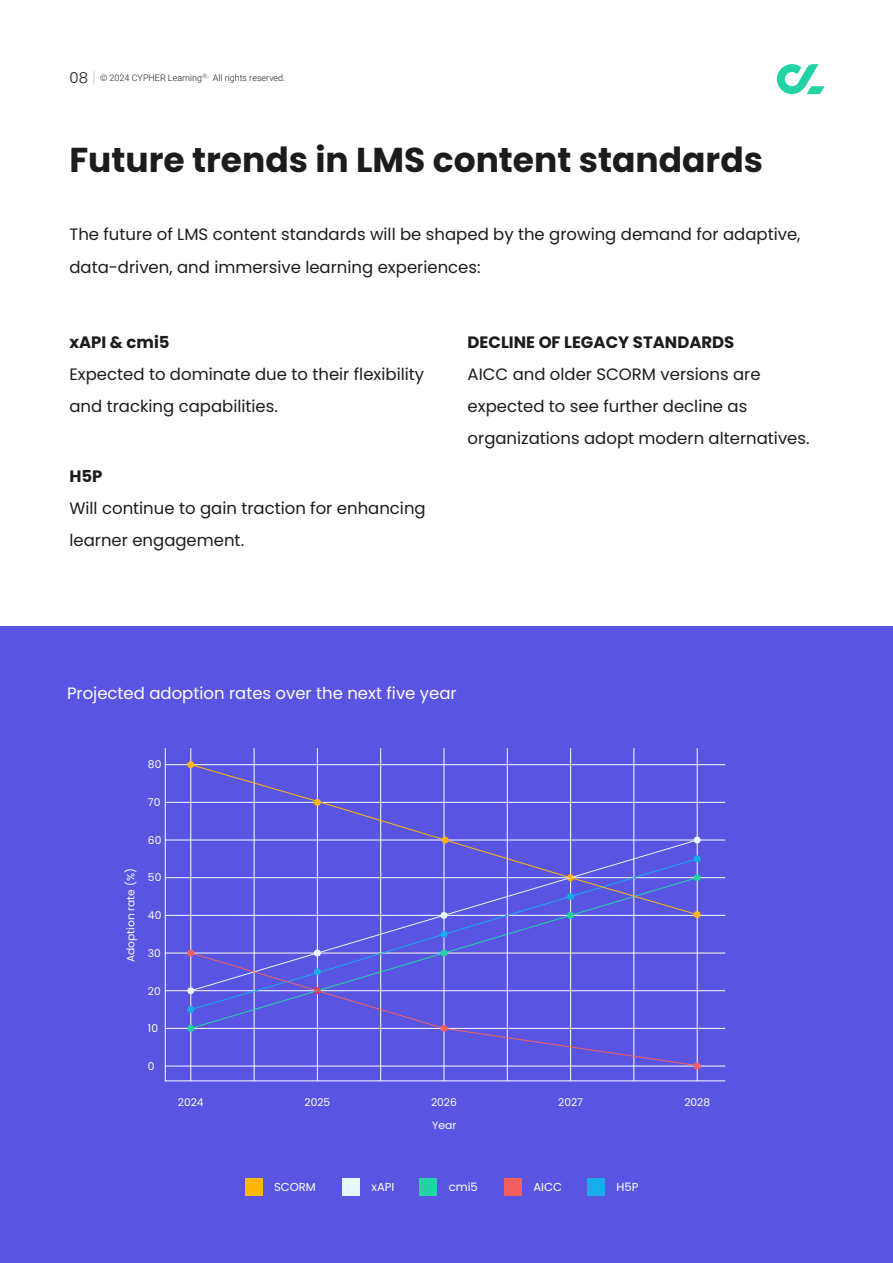
<style>
.page{position:relative;width:893px;height:1263px;background:#fff}
.page>*{position:absolute;margin:0;border:0;box-sizing:border-box;transform-origin:0 0}
.t1{font:700 34.5px "Poppins";color:#1c1c1c}
.t2{font:16.5px/32.1px "Poppins";color:#1c1c1c}
.t3{font:16.5px "Poppins";color:#fff}
.t4{font:700 16.5px "Poppins";color:#1c1c1c}
.t5{font:11.55px "Poppins";color:#fff}
.t6{font:10.65px "Poppins";color:#fff}
.t7{font:300 9px "Roboto";color:#1c1c1c}
.s1{font-family:"Poppins";font-size:15px}
.s2{font-family:"Poppins";font-size:15px;color:rgb(28 28 28/.2)}
</style>
<div class="page">
<div style="left:0;top:627px;width:893px;height:636px;background:#5955e2"></div>
<svg style="left:164px;top:748px;width:562px;height:334px"></svg>
<hr style="left:191px;top:748px;width:1px;height:333px;background:#fff">
<hr style="left:254px;top:748px;width:1px;height:333px;background:#fff">
<hr style="left:317px;top:748px;width:1px;height:333px;background:#fff">
<hr style="left:380px;top:748px;width:1px;height:333px;background:#fff">
<hr style="left:444px;top:748px;width:1px;height:333px;background:#fff">
<hr style="left:507px;top:748px;width:1px;height:333px;background:#fff">
<hr style="left:570px;top:748px;width:1px;height:333px;background:#fff">
<hr style="left:634px;top:748px;width:1px;height:333px;background:#fff">
<hr style="left:697px;top:748px;width:1px;height:333px;background:#fff">
<hr style="left:165px;top:764px;width:560px;height:1px;background:#fff">
<hr style="left:165px;top:802px;width:560px;height:1px;background:#fff">
<hr style="left:165px;top:840px;width:560px;height:1px;background:#fff">
<hr style="left:165px;top:877px;width:560px;height:1px;background:#fff">
<hr style="left:165px;top:915px;width:560px;height:1px;background:#fff">
<hr style="left:165px;top:953px;width:560px;height:1px;background:#fff">
<hr style="left:165px;top:990px;width:560px;height:1px;background:#fff">
<hr style="left:165px;top:1028px;width:560px;height:1px;background:#fff">
<hr style="left:165px;top:1066px;width:560px;height:1px;background:#fff">
<div style="left:187px;top:761px;width:7px;height:7px;background:#fcb707;border-radius:50%"></div>
<div style="left:694px;top:911px;width:7px;height:7px;background:#fcb707;border-radius:50%"></div>
<div style="left:694px;top:874px;width:7px;height:7px;background:#22d3a5;border-radius:50%"></div>
<div style="left:187px;top:1025px;width:7px;height:7px;background:#22d3a5;border-radius:50%"></div>
<div style="left:187px;top:987px;width:7px;height:7px;background:#e5f8ff;border-radius:50%"></div>
<div style="left:694px;top:836px;width:7px;height:7px;background:#e5f8ff;border-radius:50%"></div>
<div style="left:694px;top:855px;width:7px;height:7px;background:#18ade8;border-radius:50%"></div>
<div style="left:187px;top:1006px;width:7px;height:7px;background:#18ade8;border-radius:50%"></div>
<div style="left:694px;top:1062px;width:7px;height:7px;background:#f46060;border-radius:50%"></div>
<div style="left:187px;top:949px;width:7px;height:7px;background:#f46060;border-radius:50%"></div>
<svg style="left:190px;top:916px;width:508px;height:36px"></svg>
<svg style="left:190px;top:763px;width:508px;height:153px"></svg>
<svg style="left:190px;top:952px;width:512px;height:115px"></svg>
<div style="left:245px;top:1178px;width:17px;height:18px;background:#fcb707"></div>
<div style="left:342px;top:1178px;width:18px;height:18px;background:#e5f8ff"></div>
<div style="left:419px;top:1178px;width:18px;height:18px;background:#22d3a5"></div>
<div style="left:504px;top:1178px;width:18px;height:18px;background:#f46060"></div>
<div style="left:587px;top:1178px;width:18px;height:18px;background:#18ade8"></div>
<svg style="left:777px;top:64px;width:48px;height:30px"></svg>
<p class="t7" style="left:70px;top:71px;width:217px"><span class="s1">08</span> <span class="s2">|</span> © 2024 CYPHER Learning<sup>Ⓡ.</sup> All rights reserved.</p>
<h1 class="t1" style="left:69px;top:140px;width:695px">Future trends in LMS content standards</h1>
<p class="t2" style="left:69px;top:219px;width:733px">The future of LMS content standards will be shaped by the growing demand for adaptive, data-driven, and immersive learning experiences:</p>
<p class="t4" style="left:69px;top:332px;width:102px">xAPI &amp; cmi5</p>
<p class="t2" style="left:69px;top:358px;width:356px">Expected to dominate due to their flexibility and tracking capabilities.</p>
<p class="t4" style="left:69px;top:467px;width:35px">H5P</p>
<p class="t2" style="left:69px;top:492px;width:358px">Will continue to gain traction for enhancing learner engagement.</p>
<p class="t4" style="left:468px;top:332px;width:268px">DECLINE OF LEGACY STANDARDS</p>
<p class="t2" style="left:468px;top:358px;width:343px">AICC and older SCORM versions are expected to see further decline as organizations adopt modern alternatives.</p>
<p class="t3" style="left:67px;top:684px;width:391px">Projected adoption rates over the next five year</p>
<p class="t6" style="left:124px;top:962px;width:95px;rotate:-90deg">Adoption rate (%)</p>
<p class="t6" style="left:148px;top:758px;width:15px">80</p>
<p class="t6" style="left:148px;top:796px;width:14px">70</p>
<p class="t6" style="left:148px;top:834px;width:15px">60</p>
<p class="t6" style="left:148px;top:871px;width:15px">50</p>
<p class="t6" style="left:148px;top:909px;width:15px">40</p>
<p class="t6" style="left:148px;top:947px;width:15px">30</p>
<p class="t6" style="left:148px;top:985px;width:14px">20</p>
<p class="t6" style="left:148px;top:1022px;width:12px">10</p>
<p class="t6" style="left:148px;top:1060px;width:8px">0</p>
<p class="t6" style="left:178px;top:1096px;width:27px">2024</p>
<p class="t6" style="left:305px;top:1096px;width:27px">2025</p>
<p class="t6" style="left:431px;top:1096px;width:27px">2026</p>
<p class="t6" style="left:558px;top:1096px;width:26px">2027</p>
<p class="t6" style="left:684px;top:1096px;width:27px">2028</p>
<p class="t6" style="left:432px;top:1119px;width:26px">Year</p>
<p class="t5" style="left:274px;top:1180px;width:43px">SCORM</p>
<p class="t5" style="left:371px;top:1180px;width:24px">xAPI</p>
<p class="t5" style="left:449px;top:1180px;width:31px">cmi5</p>
<p class="t5" style="left:533px;top:1180px;width:30px">AICC</p>
<p class="t5" style="left:616px;top:1180px;width:23px">H5P</p>
</div>
